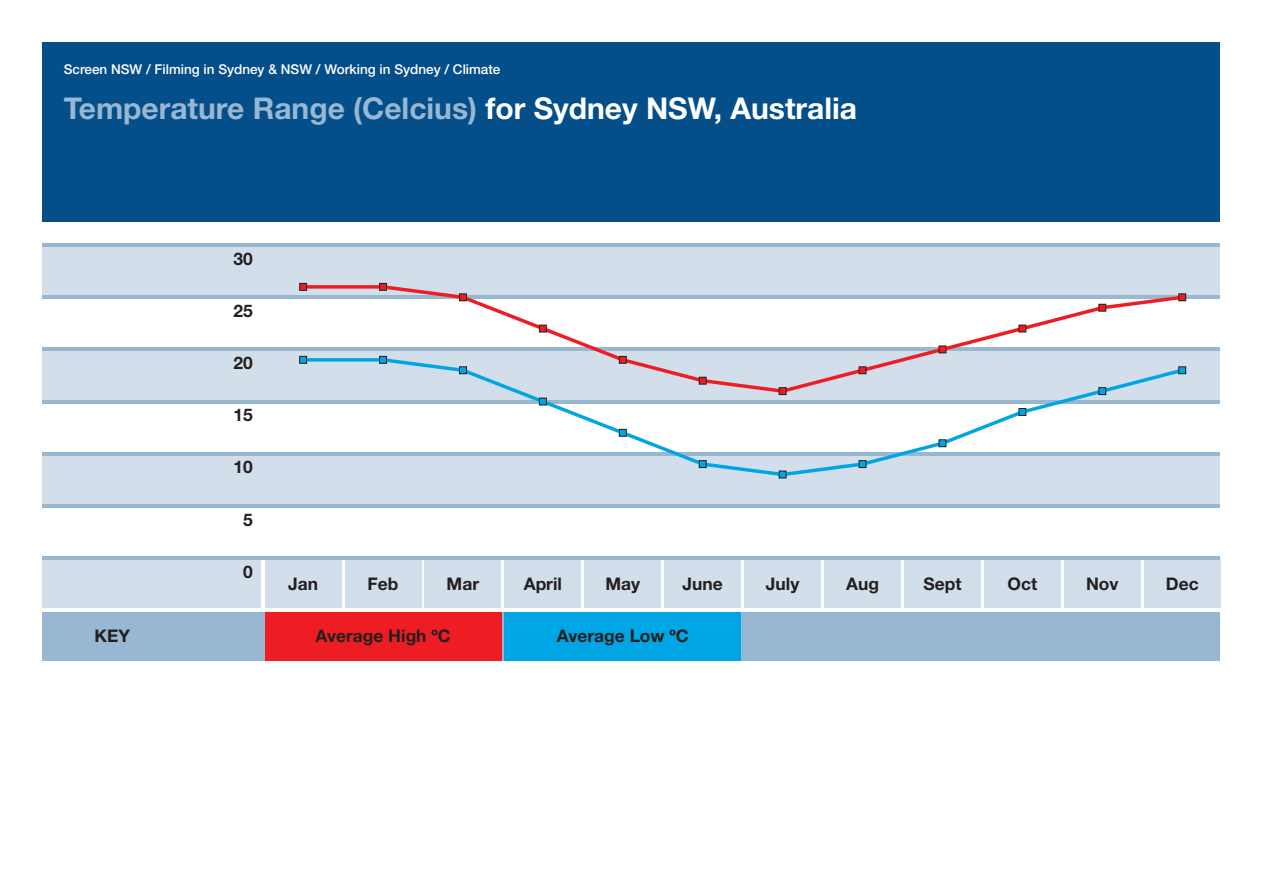
<style>
.page{position:relative;width:1263px;height:893px;background:#fff}
.page>*{position:absolute;margin:0;border:0;box-sizing:border-box;transform-origin:0 0}
.Section_Titles{font:700 30px "Helvetica Neue";color:#97b7d3}
.t1{font:700 17.4px "Helvetica Neue";color:#231f20}
.t2{font:500 13.5px "Helvetica Neue";color:#fff}
.s1{color:#fff}
</style>
<div class="page">
<div style="left:43px;top:43px;width:1177px;height:179px;background:#044e89"></div>
<div style="left:265px;top:560px;width:76px;height:48px;background:#d2dfeb"></div>
<div style="left:345px;top:560px;width:76px;height:48px;background:#d2dfeb"></div>
<div style="left:425px;top:560px;width:76px;height:48px;background:#d2dfeb"></div>
<div style="left:505px;top:560px;width:76px;height:48px;background:#d2dfeb"></div>
<div style="left:585px;top:560px;width:76px;height:48px;background:#d2dfeb"></div>
<div style="left:664px;top:560px;width:77px;height:48px;background:#d2dfeb"></div>
<div style="left:744px;top:560px;width:77px;height:48px;background:#d2dfeb"></div>
<div style="left:824px;top:560px;width:77px;height:48px;background:#d2dfeb"></div>
<div style="left:904px;top:560px;width:77px;height:48px;background:#d2dfeb"></div>
<div style="left:984px;top:560px;width:76px;height:48px;background:#d2dfeb"></div>
<div style="left:1064px;top:560px;width:76px;height:48px;background:#d2dfeb"></div>
<div style="left:1144px;top:560px;width:76px;height:48px;background:#d2dfeb"></div>
<div style="left:43px;top:560px;width:218px;height:48px;background:#d2dfeb"></div>
<div style="left:43px;top:612px;width:1177px;height:48px;background:#97b7d3"></div>
<div style="left:43px;top:455px;width:1177px;height:49px;background:#d2dfeb"></div>
<div style="left:43px;top:351px;width:1177px;height:49px;background:#d2dfeb"></div>
<div style="left:43px;top:247px;width:1177px;height:49px;background:#d2dfeb"></div>
<div style="left:265px;top:612px;width:236px;height:48px;background:#ee1d23"></div>
<div style="left:505px;top:612px;width:236px;height:48px;background:#00a6e4"></div>
<hr style="left:43px;top:243px;width:1177px;height:4px;background:#98b8d2">
<hr style="left:43px;top:296px;width:1177px;height:3px;background:#98b8d2">
<hr style="left:43px;top:348px;width:1177px;height:3px;background:#98b8d2">
<hr style="left:43px;top:400px;width:1177px;height:3px;background:#98b8d2">
<hr style="left:43px;top:452px;width:1177px;height:3px;background:#98b8d2">
<hr style="left:43px;top:504px;width:1177px;height:3px;background:#98b8d2">
<hr style="left:43px;top:556px;width:1177px;height:4px;background:#98b8d2">
<svg style="left:307px;top:285px;width:72px;height:4px"></svg>
<svg style="left:307px;top:358px;width:72px;height:4px"></svg>
<svg style="left:379px;top:285px;width:807px;height:193px"></svg>
<div style="left:300px;top:283px;width:7px;height:7px;background:#ee1d23"></div>
<div style="left:299px;top:283px;width:8px;height:8px;border:1px solid #231f20"></div>
<div style="left:380px;top:283px;width:6px;height:7px;background:#ee1d23"></div>
<div style="left:379px;top:283px;width:8px;height:8px;border:1px solid #231f20"></div>
<div style="left:459px;top:294px;width:7px;height:7px;background:#ee1d23"></div>
<div style="left:459px;top:293px;width:8px;height:8px;border:1px solid #231f20"></div>
<div style="left:539px;top:325px;width:7px;height:7px;background:#ee1d23"></div>
<div style="left:539px;top:325px;width:8px;height:7px;border:1px solid #231f20"></div>
<div style="left:619px;top:356px;width:7px;height:7px;background:#ee1d23"></div>
<div style="left:619px;top:356px;width:8px;height:8px;border:1px solid #231f20"></div>
<div style="left:699px;top:377px;width:7px;height:7px;background:#ee1d23"></div>
<div style="left:699px;top:377px;width:8px;height:8px;border:1px solid #231f20"></div>
<div style="left:779px;top:388px;width:7px;height:7px;background:#ee1d23"></div>
<div style="left:779px;top:387px;width:7px;height:8px;border:1px solid #231f20"></div>
<div style="left:859px;top:367px;width:7px;height:7px;background:#ee1d23"></div>
<div style="left:859px;top:366px;width:7px;height:8px;border:1px solid #231f20"></div>
<div style="left:939px;top:346px;width:7px;height:7px;background:#ee1d23"></div>
<div style="left:1019px;top:325px;width:7px;height:7px;background:#ee1d23"></div>
<div style="left:1099px;top:304px;width:7px;height:7px;background:#ee1d23"></div>
<div style="left:1098px;top:304px;width:8px;height:8px;border:1px solid #231f20"></div>
<div style="left:1179px;top:294px;width:7px;height:7px;background:#ee1d23"></div>
<div style="left:1178px;top:293px;width:8px;height:8px;border:1px solid #231f20"></div>
<div style="left:300px;top:356px;width:7px;height:7px;background:#00a6e4"></div>
<div style="left:299px;top:356px;width:8px;height:8px;border:1px solid #231f20"></div>
<div style="left:380px;top:356px;width:6px;height:7px;background:#00a6e4"></div>
<div style="left:379px;top:356px;width:8px;height:8px;border:1px solid #231f20"></div>
<div style="left:459px;top:367px;width:7px;height:7px;background:#00a6e4"></div>
<div style="left:459px;top:366px;width:8px;height:8px;border:1px solid #231f20"></div>
<div style="left:539px;top:398px;width:7px;height:7px;background:#00a6e4"></div>
<div style="left:539px;top:398px;width:8px;height:7px;border:1px solid #231f20"></div>
<div style="left:619px;top:429px;width:7px;height:7px;background:#00a6e4"></div>
<div style="left:619px;top:429px;width:8px;height:8px;border:1px solid #231f20"></div>
<div style="left:699px;top:461px;width:7px;height:7px;background:#00a6e4"></div>
<div style="left:699px;top:460px;width:8px;height:8px;border:1px solid #231f20"></div>
<div style="left:779px;top:471px;width:7px;height:7px;background:#00a6e4"></div>
<div style="left:859px;top:461px;width:7px;height:7px;background:#00a6e4"></div>
<div style="left:859px;top:460px;width:7px;height:8px;border:1px solid #231f20"></div>
<div style="left:939px;top:440px;width:7px;height:7px;background:#00a6e4"></div>
<div style="left:938px;top:439px;width:8px;height:8px;border:1px solid #231f20"></div>
<div style="left:1019px;top:408px;width:7px;height:7px;background:#00a6e4"></div>
<div style="left:1018px;top:408px;width:8px;height:8px;border:1px solid #231f20"></div>
<div style="left:1099px;top:388px;width:7px;height:7px;background:#00a6e4"></div>
<div style="left:1098px;top:387px;width:8px;height:8px;border:1px solid #231f20"></div>
<div style="left:1179px;top:367px;width:7px;height:7px;background:#00a6e4"></div>
<div style="left:1178px;top:366px;width:8px;height:8px;border:1px solid #231f20"></div>
<p class="t2" style="left:64px;top:61px;width:438px">Screen NSW / Filming in Sydney &amp; NSW / Working in Sydney / Climate</p>
<p class="Section_Titles" style="left:64px;top:90px;width:795px">Temperature Range (Celcius) <span class="s1">for Sydney NSW, Australia</span></p>
<p class="t1" style="left:233px;top:248px;width:21px">30</p>
<p class="t1" style="left:233px;top:300px;width:21px">25</p>
<p class="t1" style="left:233px;top:352px;width:21px">20</p>
<p class="t1" style="left:233px;top:404px;width:21px">15</p>
<p class="t1" style="left:233px;top:456px;width:21px">10</p>
<p class="t1" style="left:95px;top:625px;width:37px">KEY</p>
<p class="t1" style="left:243px;top:509px;width:11px">5</p>
<p class="t1" style="left:243px;top:561px;width:11px">0</p>
<p class="t1" style="left:368px;top:572px;width:32px">Feb</p>
<p class="t1" style="left:447px;top:572px;width:34px">Mar</p>
<p class="t1" style="left:524px;top:572px;width:40px">April</p>
<p class="t1" style="left:605px;top:572px;width:36px">May</p>
<p class="t1" style="left:683px;top:572px;width:42px">June</p>
<p class="t1" style="left:766px;top:572px;width:35px">July</p>
<p class="t1" style="left:846px;top:572px;width:34px">Aug</p>
<p class="t1" style="left:923px;top:572px;width:39px">Sept</p>
<p class="t1" style="left:1007px;top:572px;width:31px">Oct</p>
<p class="t1" style="left:1086px;top:572px;width:34px">Nov</p>
<p class="t1" style="left:1166px;top:572px;width:34px">Dec</p>
<p class="t1" style="left:316px;top:625px;width:137px">Average High ºC</p>
<p class="t1" style="left:557px;top:625px;width:133px">Average Low ºC</p>
<p class="t1" style="left:288px;top:572px;width:31px">Jan</p>
</div>
